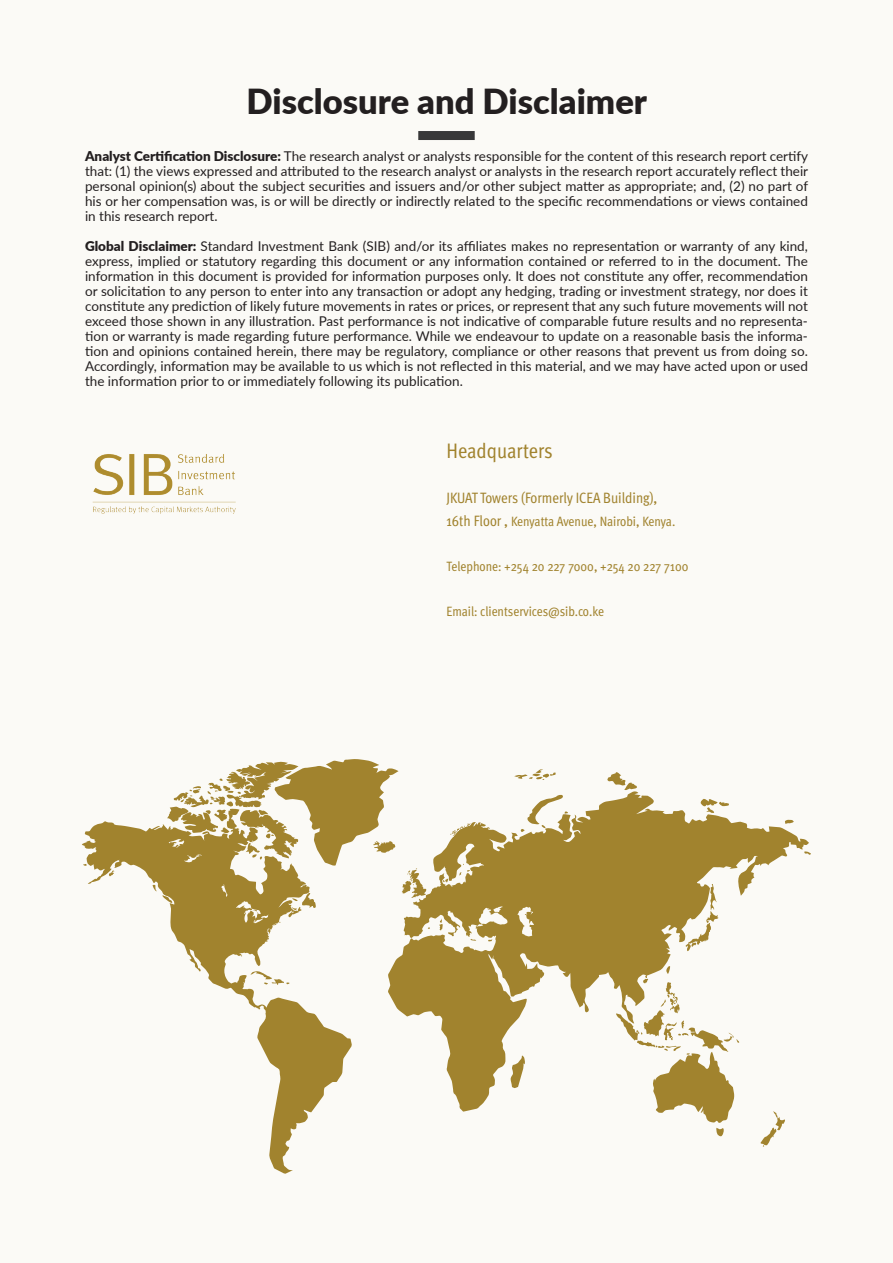
<style>
.page{position:relative;width:893px;height:1263px;background:#fbfaf6}
.page>*{position:absolute;margin:0;border:0;box-sizing:border-box;transform-origin:0 0}
.t1{font:900 34.5px "Lato";color:#231f20}
.t2{font:condensed 21px "Meta Pro";color:#a1832e}
.t3{font:condensed 15px "Meta Pro";letter-spacing:-.005em;color:#a1832e}
.t4{font:13.5px/15px "Lato";color:#231f20;text-align:justify}
.t5{font:condensed 13.5px "Meta Pro";color:#a1832e}
.s1{font-weight:900}
.s2{font-size:15px}
</style>
<div class="page">
<img style="left:92px;top:454px;width:144px;height:60px">
<div style="left:418px;top:131px;width:57px;height:9px;background:#383839"></div>
<svg style="left:82px;top:759px;width:729px;height:415px"></svg>
<h1 class="t1" style="left:246px;top:76px;width:402px">Disclosure and Disclaimer</h1>
<p class="t4" style="left:85px;top:148px;width:725px"><span class="s1">Analyst Certification Disclosure:</span> The research analyst or analysts responsible for the content of this research report certify that: (1) the views expressed and attributed to the research analyst or analysts in the research report accurately reflect their personal opinion(s) about the subject securities and issuers and/or other subject matter as appropriate; and, (2) no part of his or her compensation was, is or will be directly or indirectly related to the specific recommendations or views contained in this research report.</p>
<p class="t4" style="left:85px;top:238px;width:724px"><span class="s1">Global Disclaimer:</span> Standard Investment Bank (SIB) and/or its affiliates makes no representation or warranty of any kind, express, implied or statutory regarding this document or any information contained or referred to in the document. The information in this document is provided for information purposes only. It does not constitute any offer, recommendation or solicitation to any person to enter into any transaction or adopt any hedging, trading or investment strategy, nor does it constitute any prediction of likely future movements in rates or prices, or represent that any such future movements will not exceed those shown in any illustration. Past performance is not indicative of comparable future results and no representa&shy;tion or warranty is made regarding future performance. While we endeavour to update on a reasonable basis the informa&shy;tion and opinions contained herein, there may be regulatory, compliance or other reasons that prevent us from doing so.<br>Accordingly, information may be available to us which is not reflected in this material, and we may have acted upon or used the information prior to or immediately following its publication.</p>
<h2 class="t2" style="left:446px;top:435px;width:108px">Headquarters</h2>
<p class="t3" style="left:446px;top:487px;width:212px">JKUAT Towers (Formerly ICEA Building),</p>
<p class="t5" style="left:446px;top:511px;width:230px"><span class="s2">16th Floor ,</span> Kenyatta Avenue, Nairobi, Kenya.</p>
<p class="t5" style="left:446px;top:556px;width:243px">Telephone: +254 20 227 7000, +254 20 227 7100</p>
<p class="t5" style="left:446px;top:601px;width:159px">Email: clientservices@sib.co.ke</p>
</div>
